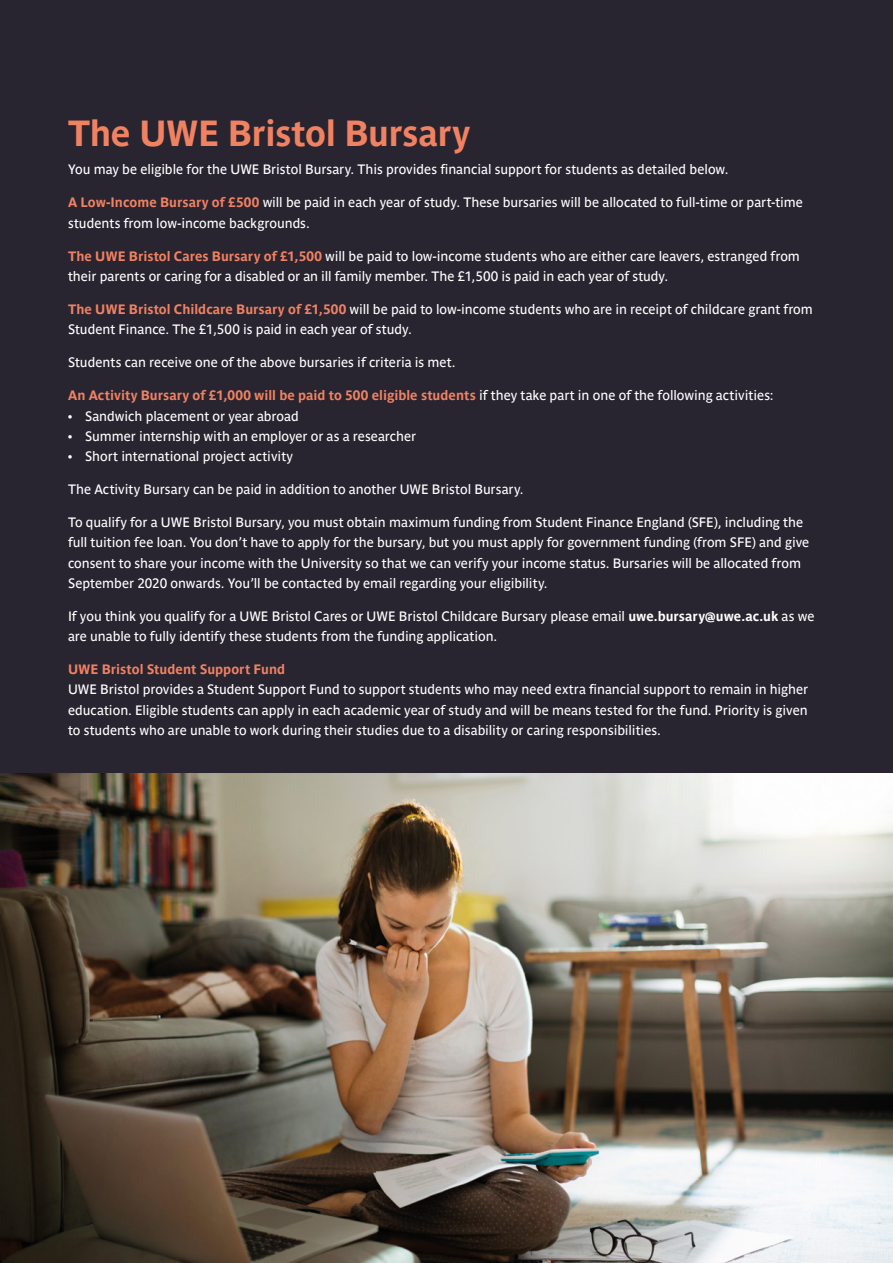
<style>
.page{position:relative;width:893px;height:1263px;background:#282430}
.page>*{position:absolute;margin:0;border:0;box-sizing:border-box;transform-origin:0 0}
.t1{font:700 36px "Parisine Pro";letter-spacing:-.015em;color:#f08262}
.t2{font:13.5px/20.2px "Parisine Pro";color:#fff}
.t3{font:700 13.5px "Parisine Pro";color:#f08262}
.s1{font-weight:700;color:#f08262}
.s2{font-weight:400;color:#fff}
.s3{font-weight:700}
</style>
<div class="page">
<img style="left:0;top:774px;width:893px;height:489px">
<h1 class="t1" style="left:68px;top:106px;width:404px">The UWE Bristol Bursary</h1>
<p class="t2" style="left:68px;top:158px;width:662px">You may be eligible for the UWE Bristol Bursary. This provides financial support for students as detailed below.</p>
<p class="t2" style="left:68px;top:191px;width:736px"><span class="s1">A Low-Income Bursary of £500</span> will be paid in each year of study. These bursaries will be allocated to full-time or part-time students from low-income backgrounds.</p>
<p class="t2" style="left:68px;top:245px;width:733px"><span class="s1">The UWE Bristol Cares Bursary of £1,500</span> will be paid to low-income students who are either care leavers, estranged from their parents or caring for a disabled or an ill family member. The £1,500 is paid in each year of study.</p>
<p class="t2" style="left:68px;top:298px;width:746px"><span class="s1">The UWE Bristol Childcare Bursary of £1,500</span> will be paid to low-income students who are in receipt of childcare grant from<br>Student Finance. The £1,500 is paid in each year of study.</p>
<p class="t2" style="left:68px;top:351px;width:389px">Students can receive one of the above bursaries if criteria is met.</p>
<p class="t3" style="left:68px;top:385px;width:707px">An Activity Bursary of £1,000 will be paid to 500 eligible students <span class="s2">if they take part in one of the following activities:</span></p>
<p class="t2" style="left:68px;top:404px;width:232px">• Sandwich placement or year abroad</p>
<p class="t2" style="left:68px;top:425px;width:350px">• Summer internship with an employer or as a researcher</p>
<p class="t2" style="left:68px;top:445px;width:227px">• Short international project activity</p>
<p class="t2" style="left:68px;top:478px;width:457px">The Activity Bursary can be paid in addition to another UWE Bristol Bursary.</p>
<p class="t2" style="left:68px;top:511px;width:743px">To qualify for a UWE Bristol Bursary, you must obtain maximum funding from Student Finance England (SFE), including the full tuition fee loan. You don’t have to apply for the bursary, but you must apply for government funding (from SFE) and give consent to share your income with the University so that we can verify your income status. Bursaries will be allocated from September 2020 onwards. You’ll be contacted by email regarding your eligibility.</p>
<p class="t2" style="left:68px;top:605px;width:748px">If you think you qualify for a UWE Bristol Cares or UWE Bristol Childcare Bursary please email <span class="s3">uwe.bursary@uwe.ac.uk</span> as we are unable to fully identify these students from the funding application.</p>
<p class="t3" style="left:68px;top:659px;width:219px">UWE Bristol Student Support Fund</p>
<p class="t2" style="left:68px;top:678px;width:742px;text-align:justify">UWE Bristol provides a Student Support Fund to support students who may need extra financial support to remain in higher education. Eligible students can apply in each academic year of study and will be means tested for the fund. Priority is given to students who are unable to work during their studies due to a disability or caring responsibilities.</p>
</div>
